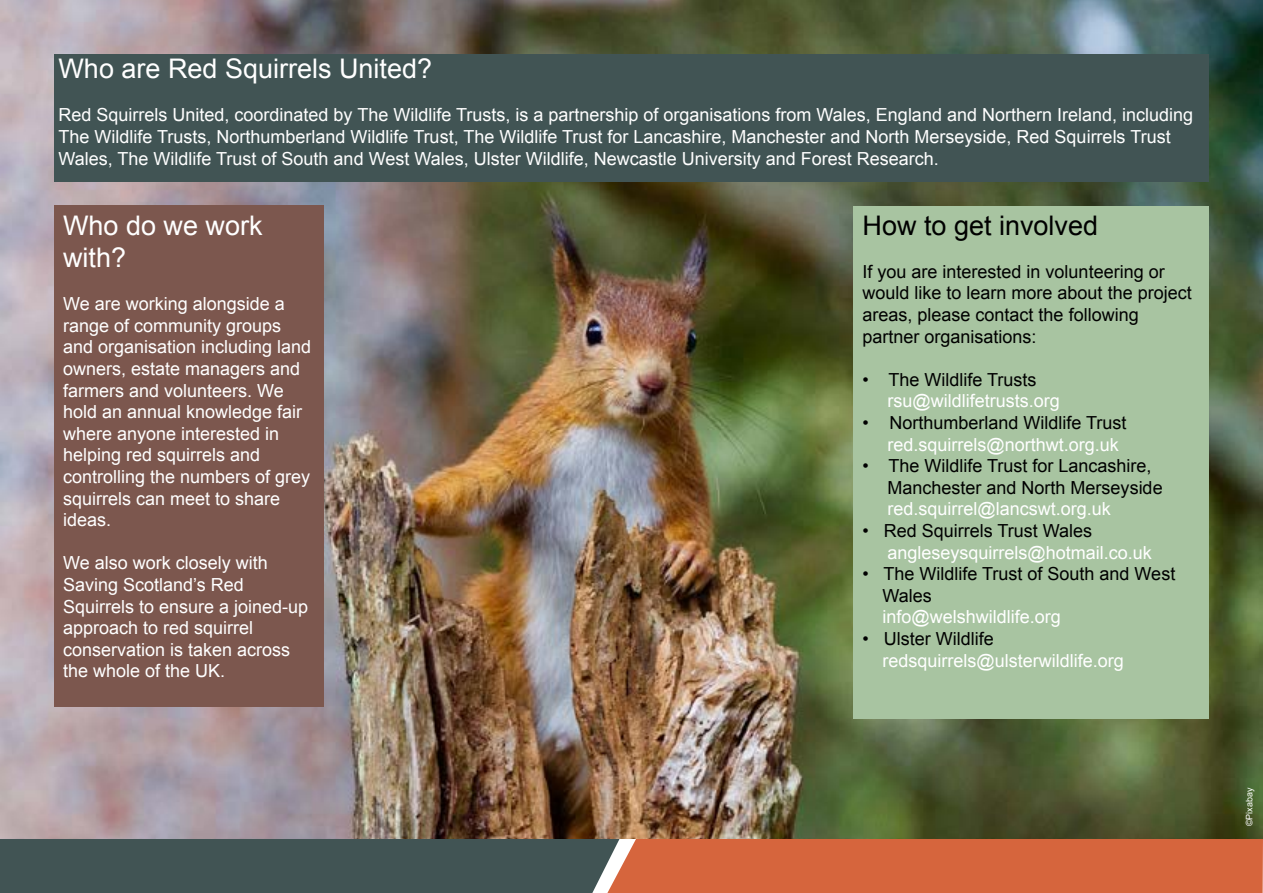
<style>
.page{position:relative;width:1263px;height:893px;background:#fff}
.page>*{position:absolute;margin:0;border:0;box-sizing:border-box;transform-origin:0 0}
.t1{font:27px/32.4px "Arial";color:#fff}
.t2{font:27px "Arial";color:#000}
.t3{font:18px/21.6px "Arial";color:#fff}
.t4{font:18px/21.6px "Arial";color:#000}
.t5{font:9px "Arial";color:#fff}
</style>
<div class="page">
<img style="left:0;top:0;width:1263px;height:839px">
<div style="left:54px;top:206px;width:270px;height:501px;background:#7c574e"></div>
<div style="left:853px;top:206px;width:356px;height:512px;background:#a8c4a1"></div>
<svg style="left:0;top:839px;width:1263px;height:54px;background:#8f5e4a"></svg>
<div style="left:54px;top:54px;width:1155px;height:128px;background:#415454"></div>
<h1 class="t1" style="left:58px;top:53px;width:375px">Who are Red Squirrels United?</h1>
<p class="t3" style="left:58px;top:104px;width:1136px">Red Squirrels United, coordinated by The Wildlife Trusts, is a partnership of organisations from Wales, England and Northern Ireland, including<br>The Wildlife Trusts, Northumberland Wildlife Trust, The Wildlife Trust for Lancashire, Manchester and North Merseyside, Red Squirrels Trust<br>Wales, The Wildlife Trust of South and West Wales, Ulster Wildlife, Newcastle University and Forest Research.</p>
<h1 class="t1" style="left:63px;top:209px;width:201px">Who do we work with?</h1>
<p class="t3" style="left:63px;top:293px;width:250px">We are working alongside a range of community groups and organisation including land owners, estate managers and farmers and volunteers. We hold an annual knowledge fair where anyone interested in helping red squirrels and controlling the numbers of grey squirrels can meet to share ideas.</p>
<p class="t3" style="left:63px;top:552px;width:247px">We also work closely with<br>Saving Scotland’s Red<br>Squirrels to ensure a joined-up approach to red squirrel conservation is taken across the whole of the UK.</p>
<h1 class="t2" style="left:862px;top:207px;width:237px">How to get involved</h1>
<p class="t4" style="left:862px;top:261px;width:331px">If you are interested in volunteering or would like to learn more about the project areas, please contact the following partner organisations:</p>
<p class="t4" style="left:862px;top:369px;width:176px">• The Wildlife Trusts</p>
<p class="t3" style="left:887px;top:390px;width:174px">rsu@wildlifetrusts.org</p>
<p class="t4" style="left:862px;top:412px;width:266px">• Northumberland Wildlife Trust</p>
<p class="t3" style="left:887px;top:434px;width:233px">red.squirrels@northwt.org.uk</p>
<p class="t4" style="left:887px;top:455px;width:277px;text-indent:-25px">• The Wildlife Trust for Lancashire,<br>Manchester and North Merseyside</p>
<p class="t3" style="left:887px;top:498px;width:225px">red.squirrel@lancswt.org.uk</p>
<p class="t4" style="left:862px;top:520px;width:231px">• Red Squirrels Trust Wales</p>
<p class="t3" style="left:887px;top:542px;width:266px">angleseysquirrels@hotmail.co.uk</p>
<p class="t4" style="left:882px;top:563px;width:294px;text-indent:-20px">• The Wildlife Trust of South and West<br>Wales</p>
<p class="t3" style="left:882px;top:606px;width:180px">info@welshwildlife.org</p>
<p class="t4" style="left:862px;top:628px;width:133px">• Ulster Wildlife</p>
<p class="t3" style="left:882px;top:650px;width:243px">redsquirrels@ulsterwildlife.org</p>
<p class="t5" style="left:1243px;top:826px;width:40px;rotate:-90deg">©Pixabay</p>
</div>
